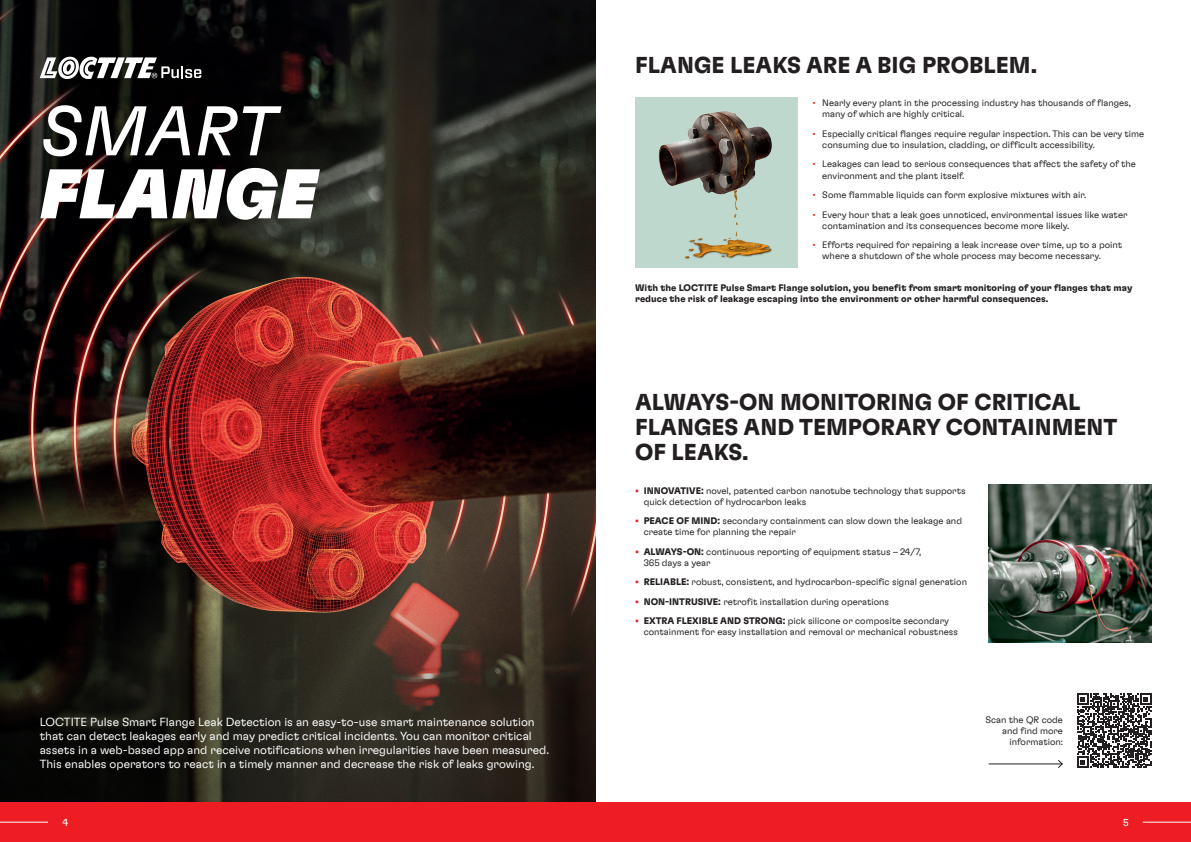
<style>
.page{position:relative;width:1191px;height:842px;background:#fff}
.page>*{position:absolute;margin:0;border:0;box-sizing:border-box;transform-origin:0 0}
.Chapter_Headline{font:70px/63px "Henkel GT Flexa Bl It";color:#fff}
.Subheadline_1{font:700 23px/25px "Henkel GT Flexa";color:#231f20}
.Chapter_Bodycopy{font:300 12px/14px "Henkel GT Flexa";color:#fff}
.t1{font:10px "Henkel GT Flexa";color:#fff}
.Bodycopy_light__black{font:300 9.5px/11px "Henkel GT Flexa";color:#231f20}
.Bodycopy_light__black-2{font:700 9.5px/11px "Henkel GT Flexa";color:#231f20}
.s1{font-family:"Henkel GT Flexa";font-style:italic}
.s2{font-weight:400;color:#ee1d23}
.s3{font-weight:700;color:#ee1d23}
.s4{font-weight:700}
</style>
<div class="page">
<img style="left:0;top:0;width:595px;height:560px">
<svg style="left:0;top:560px;width:595px;height:242px;background:#31241b"></svg>
<img style="left:635px;top:97px;width:162px;height:170px">
<img style="left:988px;top:484px;width:163px;height:158px">
<hr style="left:988px;top:763px;width:74px;height:1px;background:#231f20">
<svg style="left:1056px;top:760px;width:7px;height:8px"></svg>
<svg style="left:1077px;top:693px;width:74px;height:75px"></svg>
<div style="left:0;top:802px;width:1191px;height:40px;background:#ee1d23"></div>
<hr style="left:1142px;top:822px;width:49px;height:1px;background:#fff">
<hr style="left:0;top:822px;width:48px;height:1px;background:#fff">
<svg style="left:40px;top:57px;width:161px;height:22px"></svg>
<p class="Chapter_Headline" style="left:40px;top:98px;width:279px"><span class="s1">SMART<br></span>FLANGE</p>
<p class="Chapter_Bodycopy" style="left:40px;top:715px;width:511px">LOCTITE Pulse Smart Flange Leak Detection is an easy-to-use smart maintenance solution that can detect leakages early and may predict critical incidents. You can monitor critical assets in a web-based app and receive notifications when irregularities have been measured.<br>This enables operators to react in a timely manner and decrease the risk of leaks growing.</p>
<p class="Subheadline_1" style="left:635px;top:52px;width:403px">FLANGE LEAKS ARE A BIG PROBLEM.</p>
<p class="Bodycopy_light__black" style="left:822px;top:97px;width:310px;text-indent:-10px"><span class="s2">•</span> Nearly every plant in the processing industry has thousands of flanges, many of which are highly critical.</p>
<p class="Bodycopy_light__black" style="left:822px;top:128px;width:323px;text-indent:-10px"><span class="s2">•</span> Especially critical flanges require regular inspection. This can be very time consuming due to insulation, cladding, or difficult accessibility.</p>
<p class="Bodycopy_light__black" style="left:822px;top:158px;width:315px;text-indent:-10px"><span class="s2">•</span> Leakages can lead to serious consequences that affect the safety of the environment and the plant itself.</p>
<p class="Bodycopy_light__black" style="left:812px;top:189px;width:275px"><span class="s2">•</span> Some flammable liquids can form explosive mixtures with air.</p>
<p class="Bodycopy_light__black" style="left:822px;top:208px;width:307px;text-indent:-10px"><span class="s2">•</span> Every hour that a leak goes unnoticed, environmental issues like water contamination and its consequences become more likely.</p>
<p class="Bodycopy_light__black" style="left:822px;top:239px;width:301px;text-indent:-10px"><span class="s2">•</span> Efforts required for repairing a leak increase over time, up to a point where a shutdown of the whole process may become necessary.</p>
<p class="Bodycopy_light__black-2" style="left:635px;top:282px;width:499px">With the LOCTITE Pulse Smart Flange solution, you benefit from smart monitoring of your flanges that may reduce the risk of leakage escaping into the environment or other harmful consequences.</p>
<p class="Subheadline_1" style="left:635px;top:388px;width:484px">ALWAYS-ON MONITORING OF CRITICAL<br>FLANGES AND TEMPORARY CONTAINMENT<br>OF LEAKS.</p>
<p class="Bodycopy_light__black" style="left:643px;top:484px;width:323px;text-indent:-9px"><span class="s3">•</span> <span class="s4">INNOVATIVE:</span> novel, patented carbon nanotube technology that supports quick detection of hydrocarbon leaks</p>
<p class="Bodycopy_light__black" style="left:643px;top:515px;width:320px;text-indent:-9px"><span class="s3">•</span> <span class="s4">PEACE OF MIND:</span> secondary containment can slow down the leakage and create time for planning the repair</p>
<p class="Bodycopy_light__black" style="left:643px;top:545px;width:279px;text-indent:-9px"><span class="s3">•</span> <span class="s4">ALWAYS-ON:</span> continuous reporting of equipment status – 24/7,<br>365 days a year</p>
<p class="Bodycopy_light__black" style="left:635px;top:576px;width:333px"><span class="s3">•</span> <span class="s4">RELIABLE:</span> robust, consistent, and hydrocarbon-specific signal generation</p>
<p class="Bodycopy_light__black" style="left:635px;top:595px;width:255px"><span class="s3">•</span> <span class="s4">NON-INTRUSIVE:</span> retrofit installation during operations</p>
<p class="Bodycopy_light__black" style="left:643px;top:615px;width:316px;text-indent:-9px"><span class="s3">•</span> <span class="s4">EXTRA FLEXIBLE AND STRONG:</span> pick silicone or composite secondary containment for easy installation and removal or mechanical robustness</p>
<p class="Bodycopy_light__black" style="left:985px;top:714px;width:79px;text-align:right">Scan the QR code and find more information:</p>
<p class="t1" style="left:62px;top:816px;width:7px">4</p>
<p class="t1" style="left:1123px;top:816px;width:7px">5</p>
</div>
